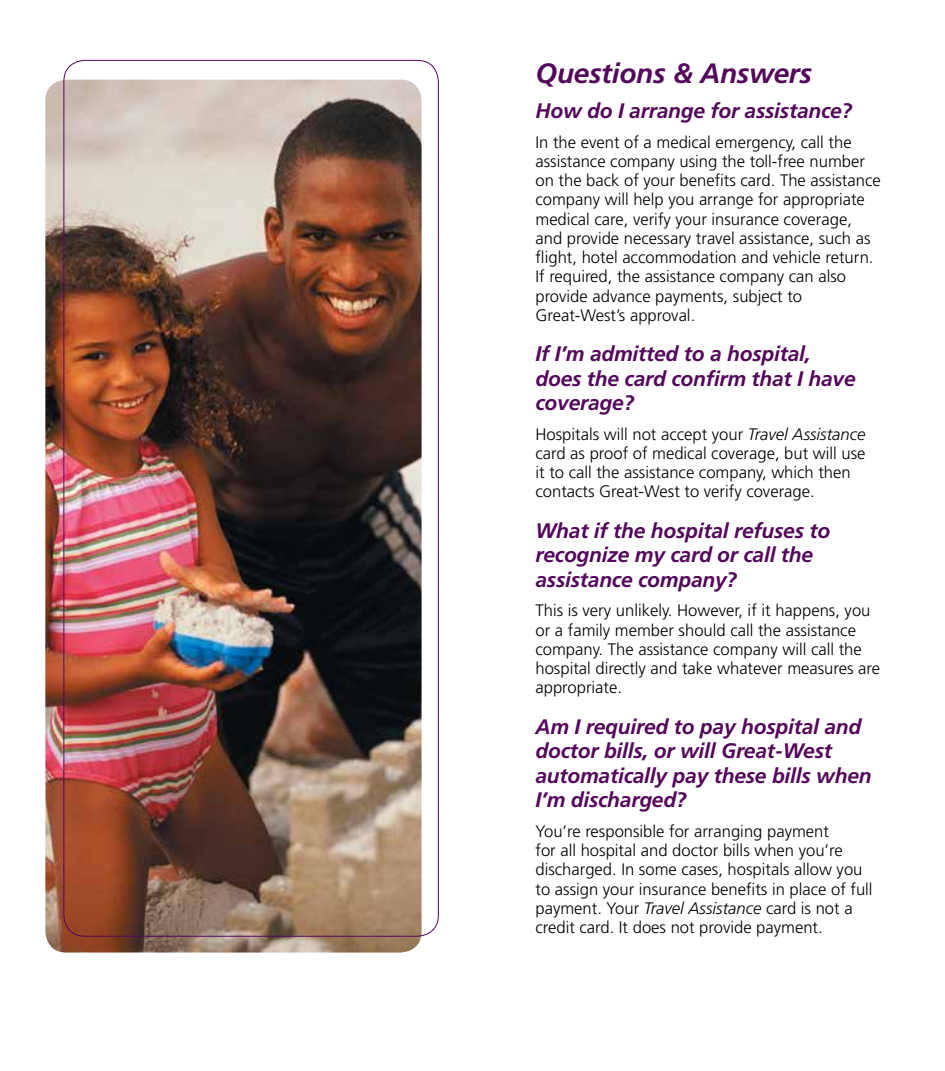
<style>
.page{position:relative;width:945px;height:1071px;background:#fff}
.page>*{position:absolute;margin:0;border:0;box-sizing:border-box;transform-origin:0 0}
.t1{font:italic 700 28px "Frutiger";letter-spacing:-.01em;color:#54075b}
.t2{font:italic 700 21px/24.5px "Frutiger";letter-spacing:-.01em;color:#54075b}
.t3{font:300 16.62px/19.2px "Frutiger";color:#000}
.s1{font-style:italic}
</style>
<div class="page">
<img style="left:45px;top:80px;width:377px;height:873px">
<h1 class="t1" style="left:536px;top:57px;width:278px">Questions &amp; Answers</h1>
<p class="t2" style="left:536px;top:98px;width:318px">How do I arrange for assistance?</p>
<p class="t3" style="left:536px;top:132px;width:347px">In the event of a medical emergency, call the assistance company using the toll-free number on the back of your benefits card. The assistance company will help you arrange for appropriate medical care, verify your insurance coverage, and provide necessary travel assistance, such as flight, hotel accommodation and vehicle return.<br>If required, the assistance company can also provide advance payments, subject to Great-West’s approval.</p>
<p class="t2" style="left:536px;top:341px;width:322px">If I’m admitted to a hospital, does the card confirm that I have coverage?</p>
<p class="t3" style="left:536px;top:424px;width:332px">Hospitals will not accept your <span class="s1">Travel Assistance </span>card as proof of medical coverage, but will use it to call the assistance company, which then contacts Great-West to verify coverage.</p>
<p class="t2" style="left:536px;top:518px;width:296px">What if the hospital refuses to recognize my card or call the assistance company?</p>
<p class="t3" style="left:536px;top:601px;width:346px">This is very unlikely. However, if it happens, you or a family member should call the assistance company. The assistance company will call the hospital directly and take whatever measures are appropriate.</p>
<p class="t2" style="left:536px;top:714px;width:338px">Am I required to pay hospital and doctor bills, or will Great-West automatically pay these bills when<br>I’m discharged?</p>
<p class="t3" style="left:536px;top:821px;width:339px">You’re responsible for arranging payment<br>for all hospital and doctor bills when you’re discharged. In some cases, hospitals allow you to assign your insurance benefits in place of full payment. Your <span class="s1">Travel Assistance</span> card is not a credit card. It does not provide payment.</p>
</div>
